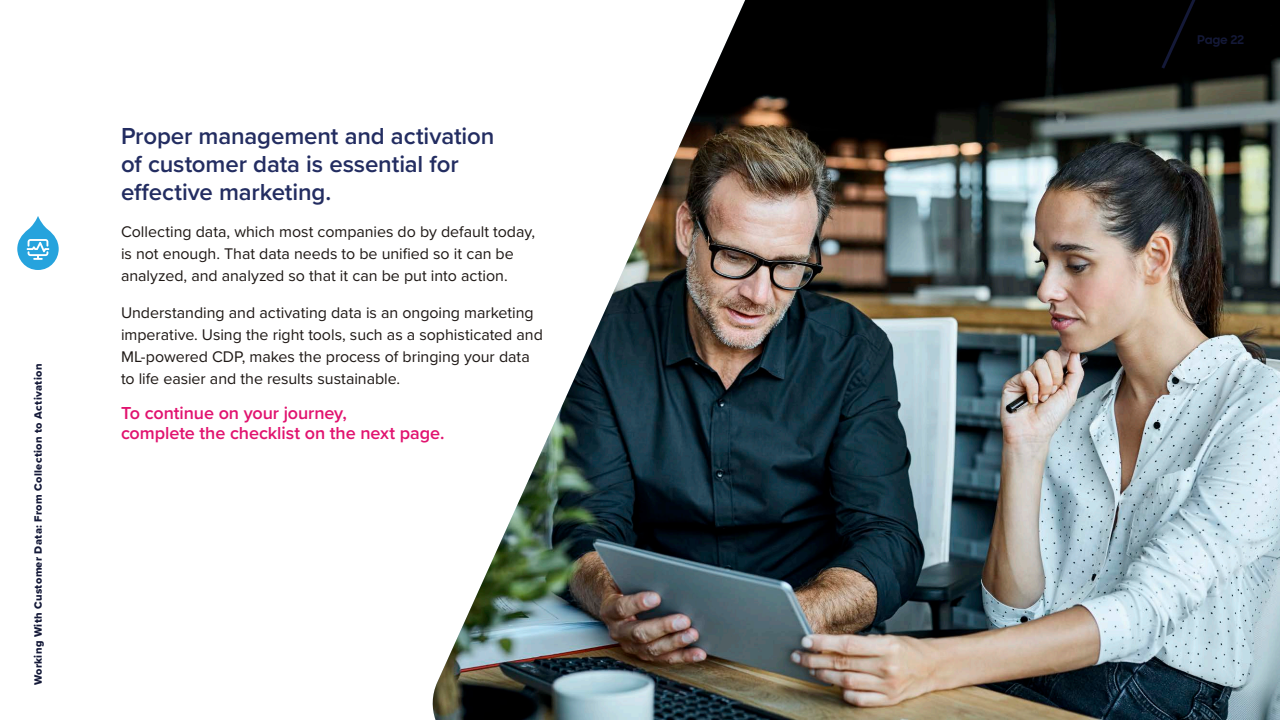
<style>
.page{position:relative;width:1280px;height:720px;background:#fff}
.page>*{position:absolute;margin:0;border:0;box-sizing:border-box;transform-origin:0 0}
.t1{font:600 24px/28px "Proxima Nova";letter-spacing:-.005em;color:#232d61}
.t2{font:600 18px/20px "Proxima Nova";letter-spacing:-.005em;color:#e1136f}
.t3{font:16px/22px "Proxima Nova";color:#1e1815}
.t4{font:700 12px "Sharp Sans";letter-spacing:-.025em;color:#141938}
.t5{font:11px "Proxima Nova Extrabld";letter-spacing:.03em;color:#141938}
</style>
<div class="page">
<img style="left:432px;top:0;width:848px;height:720px">
<svg style="left:17px;top:216px;width:42px;height:54px"></svg>
<svg style="left:1159px;top:0;width:41px;height:72px;background:#010104"></svg>
<p class="t5" style="left:30px;top:685px;width:323px;rotate:-90deg">Working With Customer Data: From Collection to Activation</p>
<p class="t1" style="left:121px;top:121px;width:375px">Proper management and activation of customer data is essential for effective marketing.</p>
<p class="t3" style="left:121px;top:220px;width:416px">Collecting data, which most companies do by default today, is not enough. That data needs to be unified so it can be analyzed, and analyzed so that it can be put into action.</p>
<p class="t3" style="left:121px;top:301px;width:423px">Understanding and activating data is an ongoing marketing imperative. Using the right tools, such as a sophisticated and ML-powered CDP, makes the process of bringing your data to life easier and the results sustainable.</p>
<p class="t2" style="left:121px;top:402px;width:325px">To continue on your journey,<br>complete the checklist on the next page.</p>
<p class="t4" style="left:1197px;top:31px;width:49px">Page 22</p>
</div>
